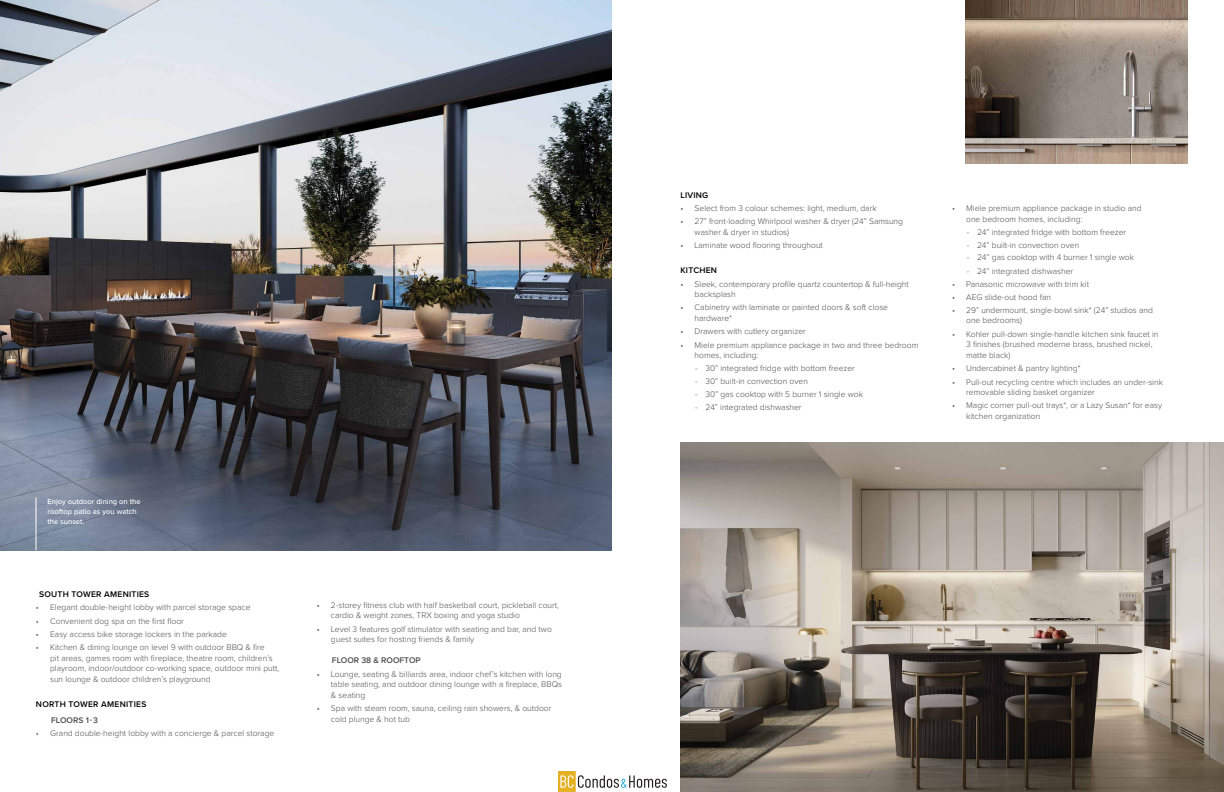
<style>
.page{position:relative;width:1224px;height:792px;background:#fff}
.page>*{position:absolute;margin:0;border:0;box-sizing:border-box;transform-origin:0 0}
.t1{font:300 8.5px/10.5px "Proxima Nova";color:#4d4d4f}
.t2{font:600 8.5px "Proxima Nova";letter-spacing:.03em;color:#000}
.t3{font:600 8.5px "Proxima Nova";color:#4d4d4f}
.t4{font:500 7.6px/10px "Proxima Nova";color:#fff}
</style>
<div class="page">
<img style="left:680px;top:443px;width:544px;height:349px">
<img style="left:966px;top:0;width:222px;height:163px">
<img style="left:0;top:0;width:612px;height:550px">
<hr style="left:36px;top:498px;width:1px;height:52px;background:#fff">
<img style="left:558px;top:772px;width:108px;height:20px">
<p class="t4" style="left:48px;top:496px;width:95px">Enjoy outdoor dining on the rooftop patio as you watch the sunset.</p>
<p class="t2" style="left:39px;top:588px;width:112px">SOUTH TOWER AMENITIES</p>
<p class="t1" style="left:36px;top:603px;width:216px">• Elegant double-height lobby with parcel storage space</p>
<p class="t1" style="left:36px;top:616px;width:149px">• Convenient dog spa on the first floor</p>
<p class="t1" style="left:36px;top:629px;width:192px">• Easy access bike storage lockers in the parkade</p>
<p class="t1" style="left:50px;top:643px;width:231px;text-indent:-14px">• Kitchen &amp; dining lounge on level 9 with outdoor BBQ &amp; fire<br>pit areas, games room with fireplace, theatre room, children’s playroom, indoor/outdoor co-working space, outdoor mini putt, sun lounge &amp; outdoor children’s playground</p>
<p class="t2" style="left:36px;top:698px;width:112px">NORTH TOWER AMENITIES</p>
<p class="t3" style="left:51px;top:714px;width:48px">FLOORS 1-3</p>
<p class="t1" style="left:36px;top:729px;width:240px">• Grand double-height lobby with a concierge &amp; parcel storage</p>
<p class="t1" style="left:331px;top:600px;width:230px;text-indent:-14px">• 2-storey fitness club with half basketball court, pickleball court, cardio &amp; weight zones, TRX boxing and yoga studio</p>
<p class="t1" style="left:331px;top:624px;width:222px;text-indent:-14px">• Level 3 features golf stimulator with seating and bar, and two guest suites for hosting friends &amp; family</p>
<p class="t3" style="left:332px;top:654px;width:90px">FLOOR 38 &amp; ROOFTOP</p>
<p class="t1" style="left:331px;top:669px;width:233px;text-align:justify;text-indent:-14px">• Lounge, seating &amp; billiards area, indoor chef’s kitchen with long table seating, and outdoor dining lounge with a fireplace, BBQs &amp; seating</p>
<p class="t1" style="left:331px;top:703px;width:222px;text-indent:-14px">• Spa with steam room, sauna, ceiling rain showers, &amp; outdoor cold plunge &amp; hot tub</p>
<p class="t2" style="left:680px;top:189px;width:30px">LIVING</p>
<p class="t1" style="left:680px;top:203px;width:198px">• Select from 3 colour schemes: light, medium, dark</p>
<p class="t1" style="left:695px;top:217px;width:210px;text-indent:-14px">• 27” front-loading Whirlpool washer &amp; dryer (24” Samsung washer &amp; dryer in studios)</p>
<p class="t1" style="left:680px;top:241px;width:144px">• Laminate wood flooring throughout</p>
<p class="t2" style="left:680px;top:264px;width:38px">KITCHEN</p>
<p class="t1" style="left:695px;top:279px;width:216px;text-indent:-14px">• Sleek, contemporary profile quartz countertop &amp; full-height backsplash</p>
<p class="t1" style="left:695px;top:303px;width:195px;text-indent:-14px">• Cabinetry with laminate or painted doors &amp; soft close hardware*</p>
<p class="t1" style="left:680px;top:327px;width:127px">• Drawers with cutlery organizer</p>
<p class="t1" style="left:695px;top:340px;width:225px;text-indent:-14px">• Miele premium appliance package in two and three bedroom homes, including:</p>
<p class="t1" style="left:695px;top:363px;width:161px">- 30” integrated fridge with bottom freezer</p>
<p class="t1" style="left:695px;top:376px;width:114px">- 30” built-in convection oven</p>
<p class="t1" style="left:695px;top:389px;width:169px">- 30” gas cooktop with 5 burner 1 single wok</p>
<p class="t1" style="left:695px;top:402px;width:108px">- 24” integrated dishwasher</p>
<p class="t1" style="left:966px;top:204px;width:177px;text-indent:-14px">• Miele premium appliance package in studio and one bedroom homes, including:</p>
<p class="t1" style="left:967px;top:227px;width:161px">- 24” integrated fridge with bottom freezer</p>
<p class="t1" style="left:967px;top:240px;width:114px">- 24” built-in convection oven</p>
<p class="t1" style="left:967px;top:253px;width:169px">- 24” gas cooktop with 4 burner 1 single wok</p>
<p class="t1" style="left:967px;top:266px;width:108px">- 24” integrated dishwasher</p>
<p class="t1" style="left:952px;top:279px;width:139px">• Panasonic microwave with trim kit</p>
<p class="t1" style="left:952px;top:292px;width:101px">• AEG slide-out hood fan</p>
<p class="t1" style="left:966px;top:305px;width:188px;text-indent:-14px">• 29” undermount, single-bowl sink* (24” studios and one bedrooms)</p>
<p class="t1" style="left:966px;top:329px;width:194px;text-indent:-14px">• Kohler pull-down single-handle kitchen sink faucet in<br>3 finishes (brushed moderne brass, brushed nickel, matte black)</p>
<p class="t1" style="left:952px;top:363px;width:130px">• Undercabinet &amp; pantry lighting*</p>
<p class="t1" style="left:966px;top:377px;width:198px;text-indent:-14px">• Pull-out recycling centre which includes an under-sink removable sliding basket organizer</p>
<p class="t1" style="left:966px;top:401px;width:197px;text-indent:-14px">• Magic corner pull-out trays*, or a Lazy Susan* for easy kitchen organization</p>
</div>
